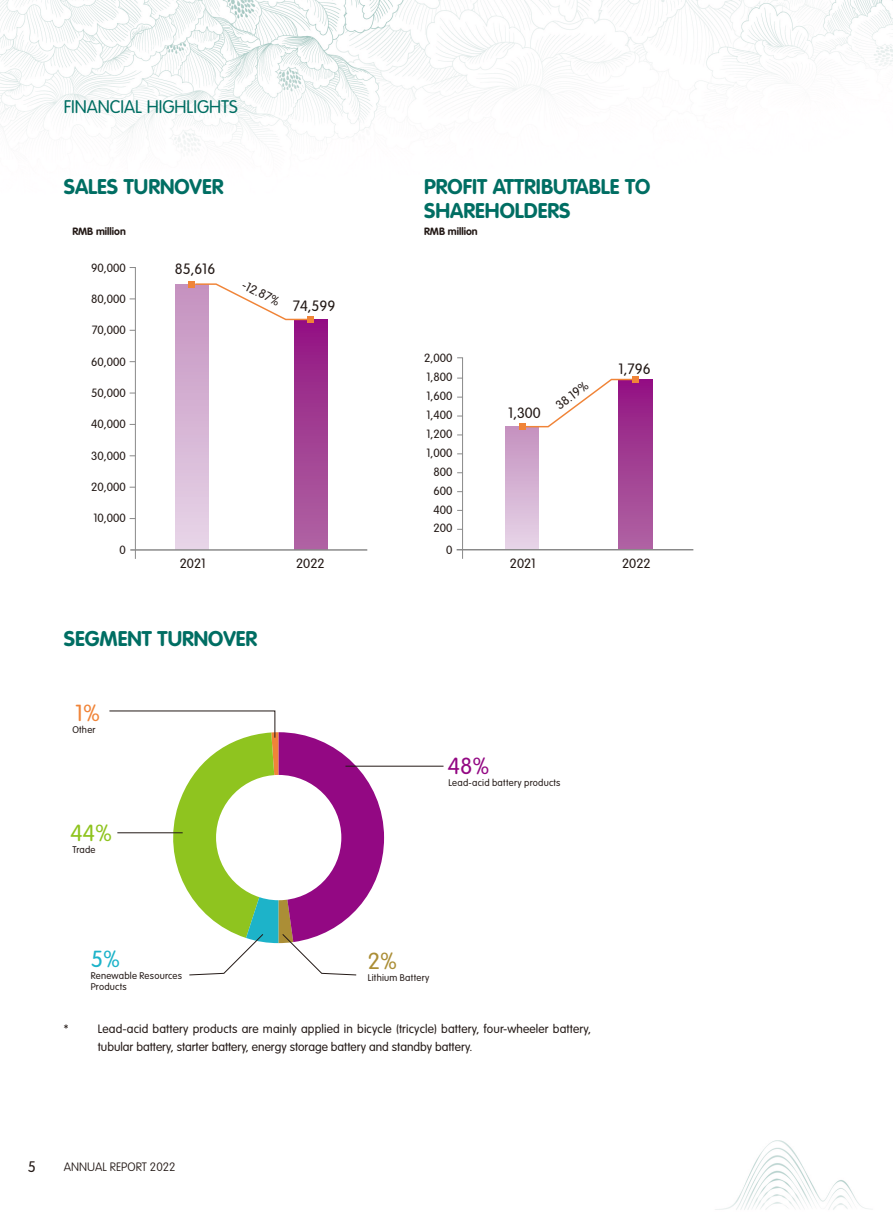
<style>
.page{position:relative;width:893px;height:1212px;background:#fff}
.page>*{position:absolute;margin:0;border:0;box-sizing:border-box;transform-origin:0 0}
.t1{font:300 22.95px "VAG Rounded Std";color:#8fc41f}
.t2{font:300 22.95px "VAG Rounded Std";color:#930883}
.t3{font:300 22.95px "VAG Rounded Std";color:#1db3c9}
.t4{font:300 22.95px "VAG Rounded Std";color:#f08438}
.t5{font:300 22.95px "VAG Rounded Std";color:#ab8e36}
.t6{font:700 21px "VAG Rounded Std";color:#006e63}
.t7{font:300 18px "VAG Rounded Std";color:#006e63}
.t8{font:300 15px "VAG Rounded Std";color:#231916}
.t9{font:300 14.7px "VAG Rounded Std";color:#231916}
.t10{font:300 13.2px "VAG Rounded Std";color:#231916}
.t11{font:300 12.45px "VAG Rounded Std";color:#231916}
.t12{font:300 12px "VAG Rounded Std";letter-spacing:.01em;color:#231916}
.t13{font:100 12px "VAG Rounded Std";color:#231916}
.t14{font:300 11.85px/18.9px "VAG Rounded Std";color:#231916}
.t15{font:700 10.5px "VAG Rounded Std";color:#231916}
.t16{font:300 9.6px/11.4px "VAG Rounded Std";letter-spacing:.025em;color:#231916}
</style>
<div class="page">
<img style="left:0;top:0;width:893px;height:1210px">
<hr style="left:345px;top:766px;width:98px;height:1px;background:#231916">
<svg style="left:109px;top:710px;width:275px;height:266px"></svg>
<div style="left:506px;top:427px;width:33px;height:122px;background:linear-gradient(to bottom,#c591c0,#e7d4e8)"></div>
<div style="left:619px;top:379px;width:33px;height:170px;background:linear-gradient(to bottom,#931383,#af65a2)"></div>
<div style="left:632px;top:376px;width:7px;height:7px;background:#f08438"></div>
<div style="left:519px;top:423px;width:6px;height:7px;background:#f08438"></div>
<div style="left:175px;top:284px;width:34px;height:265px;background:linear-gradient(to bottom,#c491bf,#e7d5e8)"></div>
<div style="left:294px;top:319px;width:33px;height:230px;background:linear-gradient(to bottom,#931383,#b065a2)"></div>
<svg style="left:524px;top:378px;width:110px;height:50px"></svg>
<svg style="left:456px;top:357px;width:7px;height:202px"></svg>
<hr style="left:457px;top:549px;width:236px;height:1px;background:#898989">
<svg style="left:129px;top:267px;width:7px;height:293px"></svg>
<hr style="left:130px;top:549px;width:237px;height:2px;background:#898989">
<div style="left:307px;top:316px;width:7px;height:7px;background:#f08438"></div>
<svg style="left:189px;top:281px;width:123px;height:40px"></svg>
<h3 class="t7" style="left:64px;top:96px;width:175px">FINANCIAL HIGHLIGHTS</h3>
<h2 class="t6" style="left:64px;top:174px;width:161px">SALES TURNOVER</h2>
<p class="t15" style="left:72px;top:226px;width:55px">RMB million</p>
<p class="t14" style="left:91px;top:259px;width:36px">90,000</p>
<p class="t14" style="left:91px;top:290px;width:36px">80,000</p>
<p class="t14" style="left:92px;top:321px;width:36px">70,000</p>
<p class="t14" style="left:91px;top:352px;width:36px">60,000</p>
<p class="t14" style="left:91px;top:384px;width:36px">50,000</p>
<p class="t14" style="left:91px;top:415px;width:36px">40,000</p>
<p class="t14" style="left:91px;top:446px;width:36px">30,000</p>
<p class="t14" style="left:91px;top:478px;width:36px">20,000</p>
<p class="t14" style="left:93px;top:509px;width:34px">10,000</p>
<p class="t14" style="left:120px;top:540px;width:8px">0</p>
<p class="t9" style="left:175px;top:261px;width:42px">85,616</p>
<p class="t10" style="left:180px;top:556px;width:27px">2021</p>
<p class="t11" style="left:246px;top:277px;width:42px;rotate:27deg">-12.87%</p>
<p class="t9" style="left:293px;top:298px;width:44px">74,599</p>
<p class="t10" style="left:296px;top:556px;width:30px">2022</p>
<h2 class="t6" style="left:64px;top:626px;width:195px">SEGMENT TURNOVER</h2>
<h1 class="t4" style="left:75px;top:699px;width:27px">1%</h1>
<p class="t16" style="left:72px;top:724px;width:25px">Other</p>
<h1 class="t1" style="left:71px;top:819px;width:43px">44%</h1>
<p class="t16" style="left:72px;top:844px;width:25px">Trade</p>
<h2 class="t6" style="left:424px;top:174px;width:228px">PROFIT ATTRIBUTABLE TO</h2>
<h2 class="t6" style="left:424px;top:198px;width:148px">SHAREHOLDERS</h2>
<p class="t15" style="left:424px;top:226px;width:55px">RMB million</p>
<p class="t14" style="left:424px;top:349px;width:30px">2,000<br>1,800</p>
<p class="t14" style="left:426px;top:387px;width:28px">1,600<br>1,400</p>
<p class="t14" style="left:426px;top:425px;width:28px">1,200</p>
<p class="t14" style="left:426px;top:444px;width:28px">1,000</p>
<p class="t14" style="left:433px;top:463px;width:20px">800<br>600</p>
<p class="t14" style="left:433px;top:519px;width:20px">200</p>
<p class="t14" style="left:433px;top:500px;width:20px">400</p>
<p class="t14" style="left:446px;top:541px;width:8px">0</p>
<p class="t9" style="left:508px;top:404px;width:34px">1,300</p>
<p class="t11" style="left:553px;top:401px;width:39px;rotate:-37deg">38.19%</p>
<p class="t9" style="left:619px;top:361px;width:34px">1,796</p>
<p class="t10" style="left:510px;top:556px;width:27px">2021</p>
<p class="t10" style="left:622px;top:556px;width:30px">2022</p>
<h1 class="t2" style="left:448px;top:752px;width:43px">48%</h1>
<p class="t16" style="left:448px;top:777px;width:114px">Lead-acid battery products</p>
<h1 class="t3" style="left:91px;top:946px;width:31px">5%</h1>
<p class="t16" style="left:91px;top:970px;width:93px">Renewable Resources<br>Products</p>
<h1 class="t5" style="left:368px;top:947px;width:31px">2%</h1>
<p class="t16" style="left:368px;top:972px;width:63px">Lithium Battery</p>
<p class="t12" style="left:64px;top:1022px;width:6px">*</p>
<p class="t12" style="left:98px;top:1022px;width:495px">Lead-acid battery products are mainly applied in bicycle (tricycle) battery, four-wheeler battery,</p>
<p class="t12" style="left:98px;top:1040px;width:376px">tubular battery, starter battery, energy storage battery and standby battery.</p>
<p class="t8" style="left:28px;top:1158px;width:10px">5</p>
<p class="t13" style="left:64px;top:1160px;width:113px">ANNUAL REPORT 2022</p>
</div>
